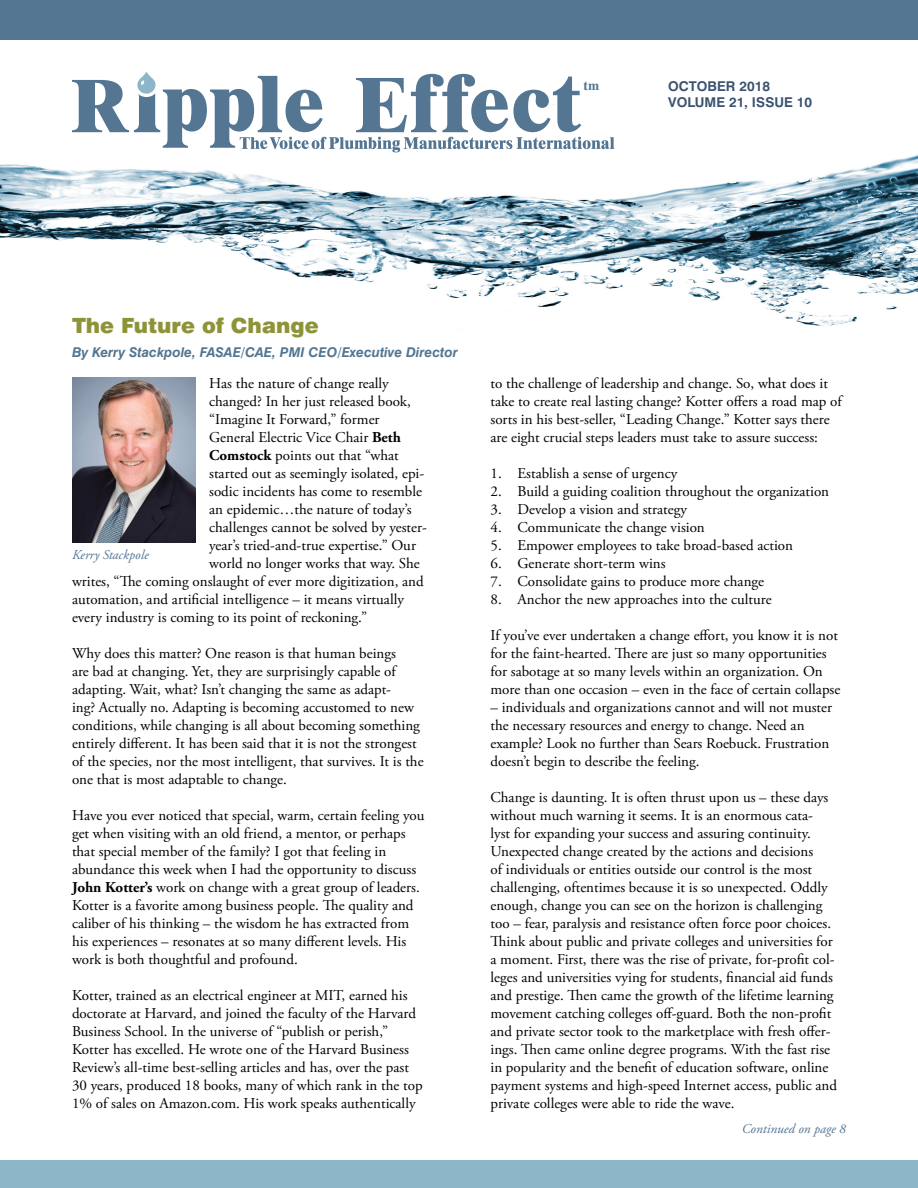
<style>
.page{position:relative;width:918px;height:1188px;background:#fff}
.page>*{position:absolute;margin:0;border:0;box-sizing:border-box;transform-origin:0 0}
.home_headline{font:900 21px "Swiss 721 BT";color:#8d9438}
.body{font:15px/18px "Adobe Garamond Pro";color:#000}
.t1{font:700 13.65px "Dutch 801 BT";color:#547693}
.byline{font:italic 700 13.5px "Swiss 721 BT";color:#527692}
.t2{font:italic 13.5px "Adobe Garamond Pro";color:#547693}
.issue_text{font:700 13.5px "Swiss 721 BT";color:#3c5371}
.s1{font-weight:700}
</style>
<div class="page">
<div style="left:0;top:0;width:918px;height:40px;background:#547693"></div>
<div style="left:0;top:1161px;width:918px;height:27px;background:#8db7c8"></div>
<img style="left:0;top:152px;width:918px;height:174px">
<div style="left:134px;top:66px;width:25px;height:31px;border:3px solid #fff;border-radius:10px"></div>
<svg style="left:72px;top:74px;width:543px;height:78px"></svg>
<img style="left:72px;top:377px;width:124px;height:166px">
<p class="t1" style="left:584px;top:77px;width:17px">tm</p>
<p class="issue_text" style="left:668px;top:78px;width:103px">OCTOBER 2018</p>
<p class="issue_text" style="left:668px;top:94px;width:145px">VOLUME 21, ISSUE 10</p>
<p class="home_headline" style="left:72px;top:312px;width:248px">The Future of Change</p>
<p class="byline" style="left:72px;top:344px;width:387px">By Kerry Stackpole, FASAE/CAE, PMI CEO/Executive Director</p>
<p class="body" style="left:209px;top:375px;width:181px">Has the nature of change really</p>
<p class="body" style="left:209px;top:393px;width:203px">changed? In her just released book,</p>
<p class="body" style="left:209px;top:411px;width:172px">“Imagine It Forward,” former</p>
<p class="body" style="left:209px;top:429px;width:193px">General Electric Vice Chair <span class="s1">Beth</span></p>
<p class="body" style="left:209px;top:447px;width:191px"><span class="s1">Comstock</span> points out that “what</p>
<p class="body" style="left:209px;top:465px;width:217px">started out as seemingly isolated, epi-</p>
<p class="body" style="left:209px;top:483px;width:214px">sodic incidents has come to resemble</p>
<p class="body" style="left:209px;top:501px;width:204px">an epidemic…the nature of today’s</p>
<p class="body" style="left:209px;top:519px;width:219px">challenges cannot be solved by yester-</p>
<p class="body" style="left:209px;top:537px;width:208px">year’s tried-and-true expertise.” Our</p>
<p class="body" style="left:209px;top:555px;width:212px">world no longer works that way. She</p>
<p class="body" style="left:72px;top:573px;width:353px">writes, “The coming onslaught of ever more digitization, and</p>
<p class="body" style="left:72px;top:591px;width:333px">automation, and artificial intelligence – it means virtually</p>
<p class="body" style="left:72px;top:609px;width:297px">every industry is coming to its point of reckoning.”</p>
<p class="body" style="left:72px;top:645px;width:353px">Why does this matter? One reason is that human beings<br>are bad at changing. Yet, they are surprisingly capable of adapting. Wait, what? Isn’t changing the same as adapt-<br>ing? Actually no. Adapting is becoming accustomed to new conditions, while changing is all about becoming something entirely different. It has been said that it is not the strongest of the species, nor the most intelligent, that survives. It is the one that is most adaptable to change.</p>
<p class="body" style="left:72px;top:807px;width:354px">Have you ever noticed that special, warm, certain feeling you get when visiting with an old friend, a mentor, or perhaps that special member of the family? I got that feeling in abundance this week when I had the opportunity to discuss <span class="s1">John Kotter’s</span> work on change with a great group of leaders.<br>Kotter is a favorite among business people. The quality and caliber of his thinking – the wisdom he has extracted from his experiences – resonates at so many different levels. His work is both thoughtful and profound.</p>
<p class="body" style="left:72px;top:987px;width:352px">Kotter, trained as an electrical engineer at MIT, earned his doctorate at Harvard, and joined the faculty of the Harvard Business School. In the universe of “publish or perish,” Kotter has excelled. He wrote one of the Harvard Business Review’s all-time best-selling articles and has, over the past 30 years, produced 18 books, many of which rank in the top 1% of sales on Amazon.com. His work speaks authentically</p>
<p class="t2" style="left:72px;top:546px;width:78px">Kerry Stackpole</p>
<p class="body" style="left:490px;top:375px;width:353px">to the challenge of leadership and change. So, what does it take to create real lasting change? Kotter offers a road map of sorts in his best-seller, “Leading Change.” Kotter says there are eight crucial steps leaders must take to assure success:</p>
<p class="body" style="left:490px;top:465px;width:188px">1. Establish a sense of urgency</p>
<p class="body" style="left:490px;top:483px;width:340px">2. Build a guiding coalition throughout the organization</p>
<p class="body" style="left:490px;top:501px;width:198px">3. Develop a vision and strategy</p>
<p class="body" style="left:490px;top:519px;width:216px">4. Communicate the change vision</p>
<p class="body" style="left:490px;top:537px;width:304px">5. Empower employees to take broad-based action</p>
<p class="body" style="left:490px;top:555px;width:177px">6. Generate short-term wins</p>
<p class="body" style="left:490px;top:573px;width:275px">7. Consolidate gains to produce more change</p>
<p class="body" style="left:490px;top:591px;width:283px">8. Anchor the new approaches into the culture</p>
<p class="body" style="left:490px;top:627px;width:351px">If you’ve ever undertaken a change effort, you know it is not for the faint-hearted. There are just so many opportunities for sabotage at so many levels within an organization. On more than one occasion – even in the face of certain collapse</p>
<p class="body" style="left:490px;top:699px;width:343px">– individuals and organizations cannot and will not muster the necessary resources and energy to change. Need an example? Look no further than Sears Roebuck. Frustration doesn’t begin to describe the feeling.</p>
<p class="body" style="left:490px;top:789px;width:348px">Change is daunting. It is often thrust upon us – these days without much warning it seems. It is an enormous cata-<br>lyst for expanding your success and assuring continuity.<br>Unexpected change created by the actions and decisions<br>of individuals or entities outside our control is the most challenging, oftentimes because it is so unexpected. Oddly enough, change you can see on the horizon is challenging too – fear, paralysis and resistance often force poor choices.<br>Think about public and private colleges and universities for a moment. First, there was the rise of private, for-profit col&shy;leges and universities vying for students, financial aid funds and prestige. Then came the growth of the lifetime learning movement catching colleges off-guard. Both the non-profit and private sector took to the marketplace with fresh offer&shy;ings. Then came online degree programs. With the fast rise in popularity and the benefit of education software, online payment systems and high-speed Internet access, public and private colleges were able to ride the wave.</p>
<p class="t2" style="left:742px;top:1121px;width:106px">Continued on page 8</p>
</div>
